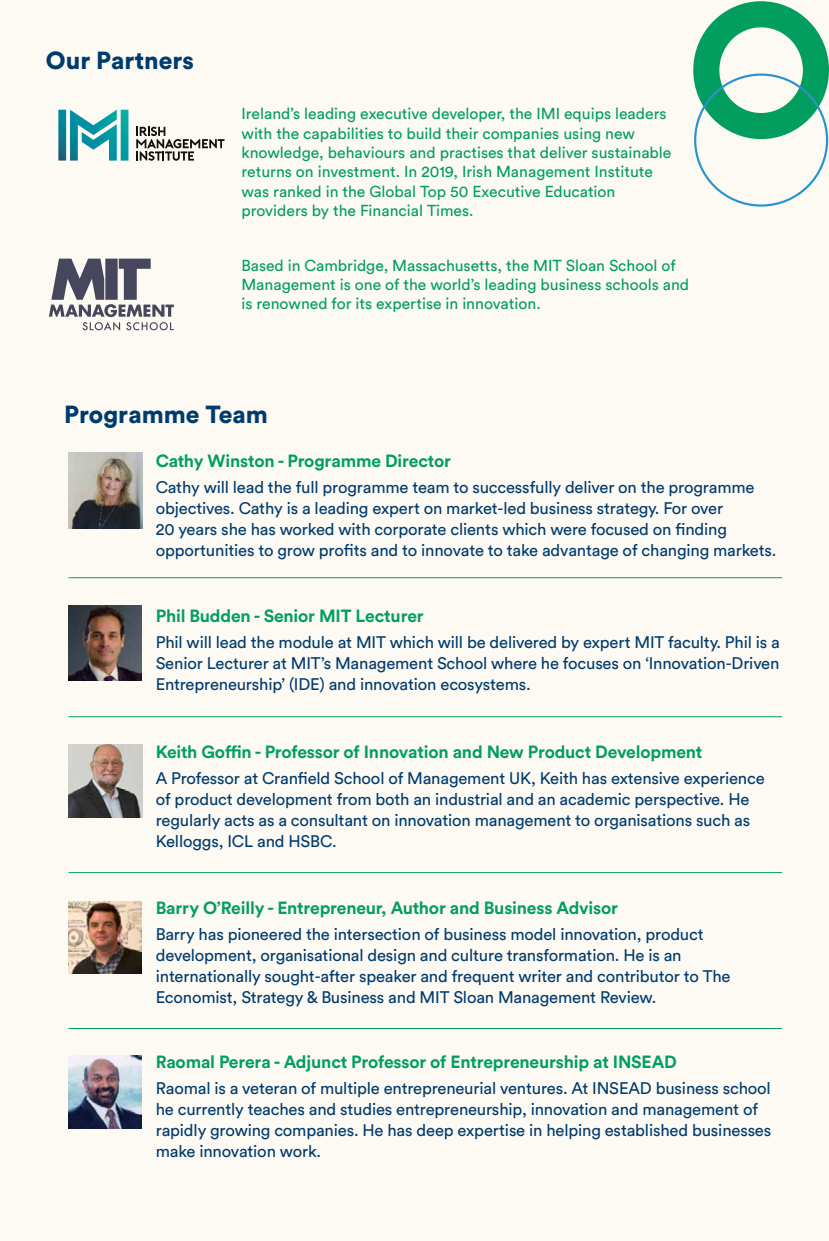
<style>
.page{position:relative;width:829px;height:1241px;background:#fff}
.page>*{position:absolute;margin:0;border:0;box-sizing:border-box;transform-origin:0 0}
.t1{font:900 24.5px "Circular Std";color:#003b6e}
.t2{font:700 17.5px "Circular Std";letter-spacing:-.01em;color:#019e5f}
.t3{font:16.62px/21px "Circular Std";letter-spacing:-.01em;color:#003b6e}
.t4{font:15.75px/19.2px "Circular Std";color:#019e5f}
</style>
<div class="page">
<div style="left:0;top:0;width:828px;height:1240px;background:#fdfaf3"></div>
<svg style="left:49px;top:258px;width:125px;height:72px"></svg>
<div style="left:693px;top:1px;width:135px;height:138px;border:26px solid #019e5f;border-radius:50%"></div>
<img style="left:68px;top:452px;width:74px;height:76px">
<img style="left:68px;top:605px;width:74px;height:75px">
<img style="left:68px;top:744px;width:74px;height:73px">
<img style="left:68px;top:901px;width:73px;height:72px">
<hr style="left:68px;top:577px;width:714px;height:1px;background:#019e5f">
<hr style="left:68px;top:716px;width:714px;height:1px;background:#019e5f">
<hr style="left:68px;top:872px;width:714px;height:1px;background:#019e5f">
<hr style="left:68px;top:1027px;width:714px;height:1px;background:#019e5f">
<img style="left:68px;top:1055px;width:73px;height:73px">
<svg style="left:58px;top:110px;width:70px;height:50px"></svg>
<svg style="left:136px;top:127px;width:88px;height:34px"></svg>
<h1 class="t1" style="left:46px;top:45px;width:149px">Our Partners</h1>
<p class="t4" style="left:241px;top:104px;width:431px">Ireland’s leading executive developer, the IMI equips leaders with the capabilities to build their companies using new knowledge, behaviours and practises that deliver sustainable returns on investment. In 2019, Irish Management Institute was ranked in the Global Top 50 Executive Education providers by the Financial Times.</p>
<p class="t4" style="left:241px;top:255px;width:449px">Based in Cambridge, Massachusetts, the MIT Sloan School of<br>Management is one of the world’s leading business schools and is renowned for its expertise in innovation.</p>
<h1 class="t1" style="left:64px;top:398px;width:205px">Programme Team</h1>
<p class="t2" style="left:156px;top:449px;width:297px">Cathy Winston - Programme Director</p>
<p class="t3" style="left:156px;top:476px;width:622px">Cathy will lead the full programme team to successfully deliver on the programme objectives. Cathy is a leading expert on market-led business strategy. For over<br>20 years she has worked with corporate clients which were focused on finding opportunities to grow profits and to innovate to take advantage of changing markets.</p>
<p class="t2" style="left:156px;top:604px;width:269px">Phil Budden - Senior MIT Lecturer</p>
<p class="t3" style="left:156px;top:631px;width:625px;text-align:justify">Phil will lead the module at MIT which will be delivered by expert MIT faculty. Phil is a Senior Lecturer at MIT’s Management School where he focuses on ‘Innovation-Driven Entrepreneurship’ (IDE) and innovation ecosystems.</p>
<p class="t2" style="left:156px;top:740px;width:548px">Keith Goffin - Professor of Innovation and New Product Development</p>
<p class="t3" style="left:156px;top:767px;width:610px">A Professor at Cranfield School of Management UK, Keith has extensive experience of product development from both an industrial and an academic perspective. He regularly acts as a consultant on innovation management to organisations such as Kelloggs, ICL and HSBC.</p>
<p class="t2" style="left:156px;top:896px;width:463px">Barry O’Reilly - Entrepreneur, Author and Business Advisor</p>
<p class="t3" style="left:156px;top:923px;width:576px">Barry has pioneered the intersection of business model innovation, product development, organisational design and culture transformation. He is an internationally sought-after speaker and frequent writer and contributor to The Economist, Strategy &amp; Business and MIT Sloan Management Review.</p>
<p class="t2" style="left:156px;top:1049px;width:522px">Raomal Perera - Adjunct Professor of Entrepreneurship at INSEAD</p>
<p class="t3" style="left:156px;top:1076px;width:617px">Raomal is a veteran of multiple entrepreneurial ventures. At INSEAD business school he currently teaches and studies entrepreneurship, innovation and management of rapidly growing companies. He has deep expertise in helping established businesses make innovation work.</p>
</div>
